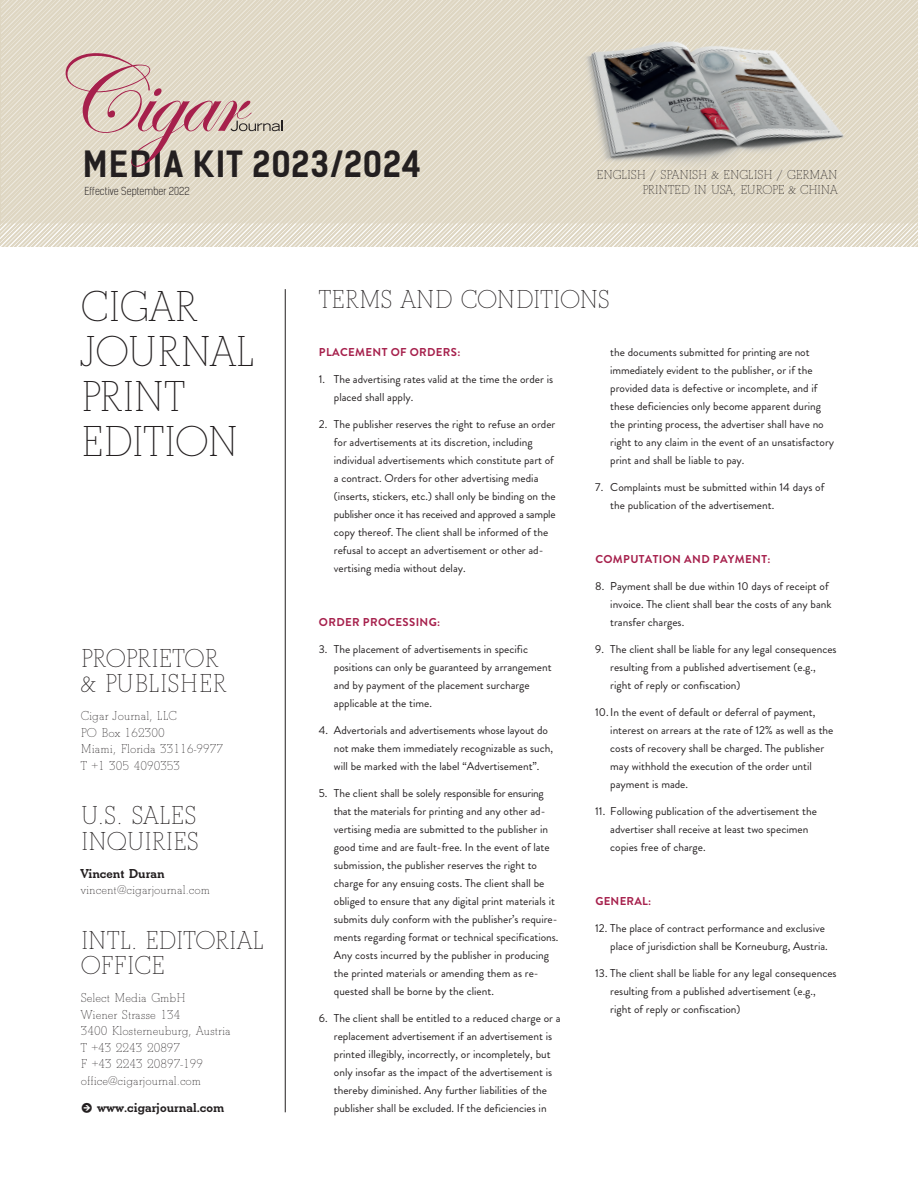
<style>
.page{position:relative;width:918px;height:1188px;background:#fff}
.page>*{position:absolute;margin:0;border:0;box-sizing:border-box;transform-origin:0 0}
.t1{font:300 45px/45px "Boston";letter-spacing:-.02em;color:#231f20}
.t2{font:700 34.5px "Kelson Sans";letter-spacing:.025em;color:#231f20}
.t3{font:300 27px/25.5px "Boston";letter-spacing:-.01em;color:#231f20}
.t4{font:300 13.5px/16.5px "Boston";color:#231f20}
.t5{font:300 13.5px/15px "Boston";letter-spacing:-.02em;color:#231f20;text-align:right}
.t6{font:700 13.5px "Boston";color:#231f20}
.t7{font:11.4px/18px "Brandon Grotesque";color:#231f20}
.t8{font:700 11.4px "Brandon Grotesque";letter-spacing:.03em;color:#a6204c}
.t9{font:300 10.5px "Kelson Sans";color:#231f20}
.s1{font-family:"Mercury Numeric G1"}
</style>
<div class="page">
<hr style="left:285px;top:289px;width:1px;height:823px;background:#231f20">
<svg style="left:0;top:0;width:918px;height:247px;background:#e1d8c8"></svg>
<img style="left:531px;top:0;width:381px;height:191px">
<h2 class="t2" style="left:83px;top:143px;width:340px">MEDIA KIT 2023/2024</h2>
<p class="t9" style="left:85px;top:184px;width:107px">Effective September 2022</p>
<p class="t5" style="left:597px;top:167px;width:243px">ENGLISH / SPANISH &amp; ENGLISH / GERMAN<br>PRINTED IN USA, EUROPE &amp; CHINA</p>
<h1 class="t1" style="left:81px;top:285px;width:175px">CIGAR<br>JOURNAL<br>PRINT<br>EDITION</h1>
<h3 class="t3" style="left:81px;top:646px;width:147px">PROPRIETOR &amp; PUBLISHER</h3>
<p class="t4" style="left:81px;top:708px;width:144px">Cigar Journal, LLC<br>PO Box 162300<br>Miami, Florida 33116-9977<br>T +1 305 4090353</p>
<h3 class="t3" style="left:81px;top:804px;width:120px">U.S. SALES<br>INQUIRIES</h3>
<p class="t6" style="left:81px;top:865px;width:85px">Vincent Duran</p>
<p class="t4" style="left:81px;top:882px;width:131px">vincent@cigarjournal.com</p>
<h3 class="t3" style="left:81px;top:928px;width:184px">INTL. EDITORIAL<br>OFFICE</h3>
<p class="t4" style="left:81px;top:990px;width:152px">Select Media GmbH<br>Wiener Strasse 134<br>3400 Klosterneuburg, Austria<br>T +43 2243 20897<br>F +43 2243 20897-199 office@cigarjournal.com</p>
<p class="t6" style="left:81px;top:1100px;width:145px"><span class="s1">k</span> www.cigarjournal.com</p>
<h3 class="t3" style="left:319px;top:288px;width:293px">TERMS AND CONDITIONS</h3>
<p class="t8" style="left:319px;top:344px;width:143px">PLACEMENT OF ORDERS:</p>
<p class="t7" style="left:334px;top:370px;width:221px;text-indent:-15px">1. The advertising rates valid at the time the order is placed shall apply.</p>
<p class="t7" style="left:334px;top:415px;width:223px;text-indent:-15px">2. The publisher reserves the right to refuse an order for advertisements at its discretion, including individual advertisements which constitute part of a contract. Orders for other advertising media (inserts, stickers, etc.) shall only be binding on the publisher once it has received and approved a sample copy thereof. The client shall be informed of the refusal to accept an advertisement or other ad&shy;vertising media without delay.</p>
<p class="t8" style="left:319px;top:614px;width:123px">ORDER PROCESSING:</p>
<p class="t7" style="left:334px;top:640px;width:219px;text-indent:-15px">3. The placement of advertisements in specific positions can only be guaranteed by arrangement and by payment of the placement surcharge applicable at the time.</p>
<p class="t7" style="left:334px;top:721px;width:221px;text-indent:-15px">4. Advertorials and advertisements whose layout do not make them immediately recognizable as such, will be marked with the label “Advertisement”.</p>
<p class="t7" style="left:334px;top:784px;width:226px;text-indent:-15px">5. The client shall be solely responsible for ensuring that the materials for printing and any other ad&shy;vertising media are submitted to the publisher in good time and are fault-free. In the event of late submission, the publisher reserves the right to charge for any ensuing costs. The client shall be obliged to ensure that any digital print materials it submits duly conform with the publisher’s require&shy;ments regarding format or technical specifications.<br>Any costs incurred by the publisher in producing the printed materials or amending them as re&shy;quested shall be borne by the client.</p>
<p class="t7" style="left:319px;top:1009px;width:243px;text-align:center">6. The client shall be entitled to a reduced charge or a replacement advertisement if an advertisement is printed illegibly, incorrectly, or incompletely, but<br>only insofar as the impact of the advertisement is thereby diminished. Any further liabilities of the publisher shall be excluded. If the deficiencies in</p>
<p class="t7" style="left:610px;top:343px;width:225px">the documents submitted for printing are not immediately evident to the publisher, or if the provided data is defective or incomplete, and if these deficiencies only become apparent during the printing process, the advertiser shall have no right to any claim in the event of an unsatisfactory print and shall be liable to pay.</p>
<p class="t7" style="left:610px;top:478px;width:216px;text-indent:-15px">7. Complaints must be submitted within 14 days of the publication of the advertisement.</p>
<p class="t8" style="left:595px;top:551px;width:177px">COMPUTATION AND PAYMENT:</p>
<p class="t7" style="left:610px;top:577px;width:223px;text-indent:-15px">8. Payment shall be due within 10 days of receipt of invoice. The client shall bear the costs of any bank transfer charges.</p>
<p class="t7" style="left:610px;top:640px;width:228px;text-indent:-15px">9. The client shall be liable for any legal consequences resulting from a published advertisement (e.g., right of reply or confiscation)</p>
<p class="t7" style="left:610px;top:703px;width:225px;text-indent:-15px">10.In the event of default or deferral of payment, interest on arrears at the rate of 12% as well as the costs of recovery shall be charged. The publisher may withhold the execution of the order until payment is made.</p>
<p class="t7" style="left:610px;top:802px;width:208px;text-indent:-15px">11. Following publication of the advertisement the advertiser shall receive at least two specimen copies free of charge.</p>
<p class="t8" style="left:595px;top:893px;width:57px">GENERAL:</p>
<p class="t7" style="left:595px;top:919px;width:234px;text-align:right">12. The place of contract performance and exclusive place of jurisdiction shall be Korneuburg, Austria.</p>
<p class="t7" style="left:610px;top:964px;width:228px;text-indent:-15px">13. The client shall be liable for any legal consequences resulting from a published advertisement (e.g., right of reply or confiscation)</p>
</div>
